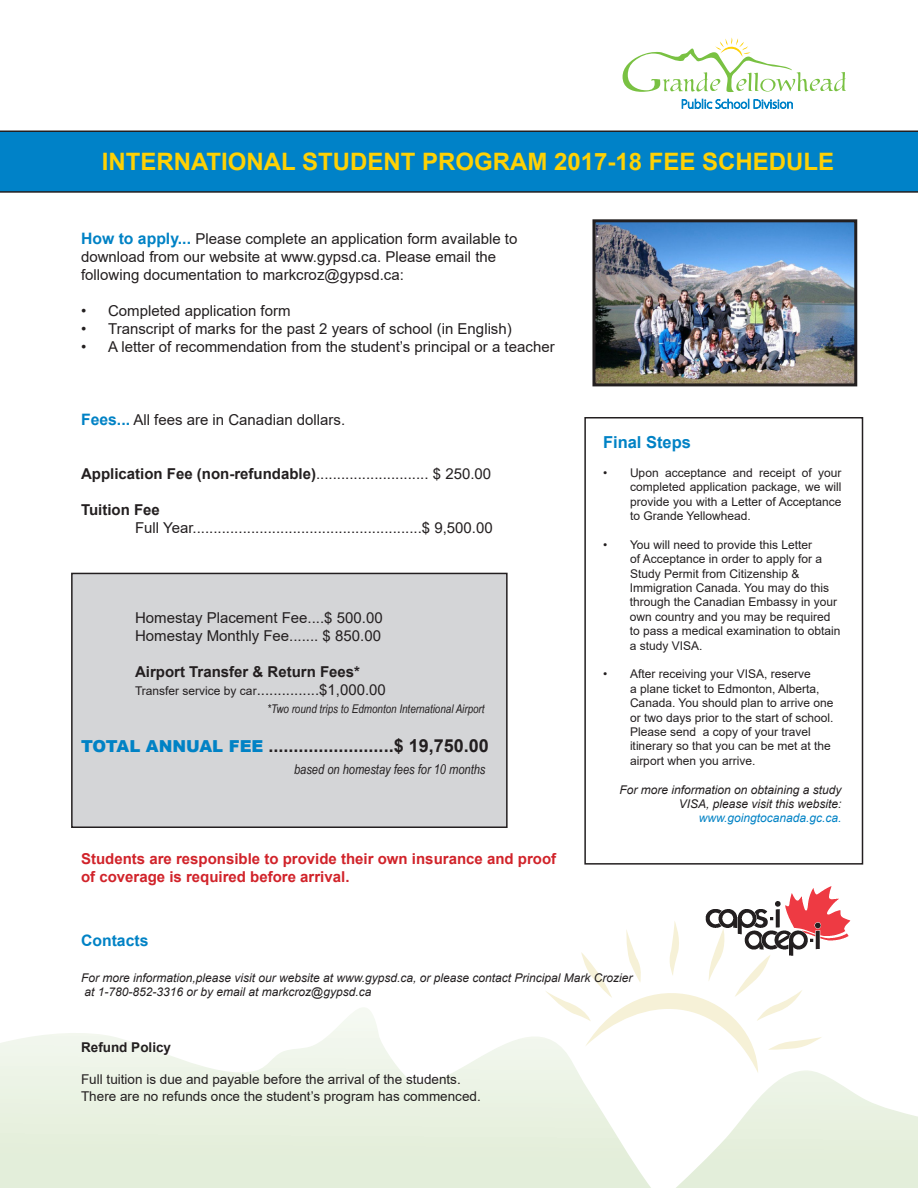
<style>
.page{position:relative;width:918px;height:1188px;background:#fff}
.page>*{position:absolute;margin:0;border:0;box-sizing:border-box;transform-origin:0 0}
.t1{font:700 24px "Arial";color:#fed105}
.t2{font:700 18px "Arial";color:#231f20}
.t3{font:700 16.5px "Arial";color:#0082c5}
.t4{font:700 15.75px "Arial";color:#0082c5}
.t5{font:15px "Arial";color:#231f20}
.t6{font:700 15px/18px "Arial";color:#d1232a}
.t7{font:700 15px "Arial";color:#231f20}
.t8{font:13.5px "Arial";color:#231f20}
.t9{font:italic 13.5px "Arial Narrow";color:#231f20}
.t10{font:700 13.5px "Arial";color:#231f20}
.t11{font:12px/14.4px "Arial";color:#231f20}
.t12{font:italic 12px/14.4px "Arial";color:#231f20;text-align:right}
.t13{font:italic 12px "Arial Narrow";color:#231f20}
.t14{font:italic 12px "Arial";color:#0082c5}
.s1{font-weight:700;font-size:15.75px;color:#0082c5}
.s2{font-weight:700}
.s3{font-size:12px}
.s4{font-weight:900;font-size:16.5px;color:#0082c5}
</style>
<div class="page">
<svg style="left:0;top:1008px;width:918px;height:180px"></svg>
<svg style="left:545px;top:921px;width:277px;height:152px"></svg>
<div style="left:584px;top:417px;width:279px;height:448px;border:2px solid #231f20"></div>
<img style="left:596px;top:223px;width:257px;height:159px">
<div style="left:592px;top:219px;width:265px;height:167px;border:3px solid #231f20"></div>
<svg style="left:682px;top:99px;width:111px;height:10px"></svg>
<svg style="left:623px;top:38px;width:223px;height:54px"></svg>
<div style="left:0;top:130px;width:918px;height:63px;background:#0082c8"></div>
<img style="left:704px;top:886px;width:147px;height:71px">
<div style="left:72px;top:573px;width:435px;height:254px;background:#d4d5d7"></div>
<div style="left:71px;top:573px;width:437px;height:255px;border:2px solid #231f20"></div>
<p class="t1" style="left:102px;top:145px;width:734px">INTERNATIONAL STUDENT PROGRAM 2017-18 FEE SCHEDULE</p>
<p class="t5" style="left:81px;top:228px;width:438px"><span class="s1">How to apply...</span> Please complete an application form available to</p>
<p class="t5" style="left:81px;top:246px;width:417px">download from our website at www.gypsd.ca. Please email the</p>
<p class="t5" style="left:81px;top:264px;width:324px">following documentation to markcroz@gypsd.ca:</p>
<p class="t5" style="left:81px;top:300px;width:211px">• Completed application form</p>
<p class="t5" style="left:81px;top:318px;width:432px">• Transcript of marks for the past 2 years of school (in English)</p>
<p class="t5" style="left:81px;top:336px;width:475px">• A letter of recommendation from the student’s principal or a teacher</p>
<p class="t5" style="left:81px;top:409px;width:266px"><span class="s1">Fees...</span> All fees are in Canadian dollars.</p>
<p class="t5" style="left:81px;top:463px;width:412px"><span class="s2">Application Fee (non-refundable)</span>........................... $ 250.00</p>
<p class="t7" style="left:81px;top:499px;width:80px">Tuition Fee</p>
<p class="t5" style="left:135px;top:517px;width:359px">Full Year.......................................................$ 9,500.00</p>
<p class="t5" style="left:135px;top:607px;width:249px">Homestay Placement Fee....$ 500.00</p>
<p class="t5" style="left:135px;top:625px;width:247px">Homestay Monthly Fee....... $ 850.00</p>
<p class="t7" style="left:135px;top:661px;width:227px">Airport Transfer &amp; Return Fees*</p>
<p class="t5" style="left:135px;top:679px;width:252px"><span class="s3">Transfer service by car</span>...............$1,000.00</p>
<p class="t13" style="left:267px;top:700px;width:219px">*Two round trips to Edmonton International Airport</p>
<p class="t2" style="left:81px;top:733px;width:409px"><span class="s4">TOTAL ANNUAL FEE</span> .........................$ 19,750.00</p>
<p class="t9" style="left:294px;top:760px;width:193px">based on homestay fees for 10 months</p>
<p class="t6" style="left:81px;top:850px;width:477px">Students are responsible to provide their own insurance and proof of coverage is required before arrival.</p>
<p class="t3" style="left:603px;top:431px;width:90px">Final Steps</p>
<p class="t11" style="left:630px;top:465px;width:213px;text-align:justify;text-indent:-27px">• Upon acceptance and receipt of your completed application package, we will provide you with a Letter of Acceptance to Grande Yellowhead.</p>
<p class="t11" style="left:630px;top:537px;width:194px;text-indent:-27px">• You will need to provide this Letter of Acceptance in order to apply for a<br>Study Permit from Citizenship &amp;</p>
<p class="t11" style="left:630px;top:580px;width:212px">Immigration Canada. You may do this through the Canadian Embassy in your own country and you may be required to pass a medical examination to obtain a study VISA.</p>
<p class="t11" style="left:630px;top:667px;width:205px;text-indent:-27px">• After receiving your VISA, reserve<br>a plane ticket to Edmonton, Alberta, Canada. You should plan to arrive one or two days prior to the start of school.<br>Please send a copy of your travel itinerary so that you can be met at the airport when you arrive.</p>
<p class="t12" style="left:619px;top:782px;width:224px">For more information on obtaining a study<br>VISA, please visit this website:</p>
<p class="t14" style="left:699px;top:810px;width:144px">www.goingtocanada.gc.ca.</p>
<p class="t4" style="left:81px;top:929px;width:69px">Contacts</p>
<p class="t12" style="left:81px;top:970px;width:553px">For more information,please visit our website at www.gypsd.ca, or please contact Principal Mark Crozier</p>
<p class="t12" style="left:84px;top:985px;width:288px">at 1-780-852-3316 or by email at markcroz@gypsd.ca</p>
<p class="t10" style="left:81px;top:1038px;width:92px">Refund Policy</p>
<p class="t8" style="left:81px;top:1070px;width:381px">Full tuition is due and payable before the arrival of the students.</p>
<p class="t8" style="left:81px;top:1087px;width:401px">There are no refunds once the student’s program has commenced.</p>
</div>
